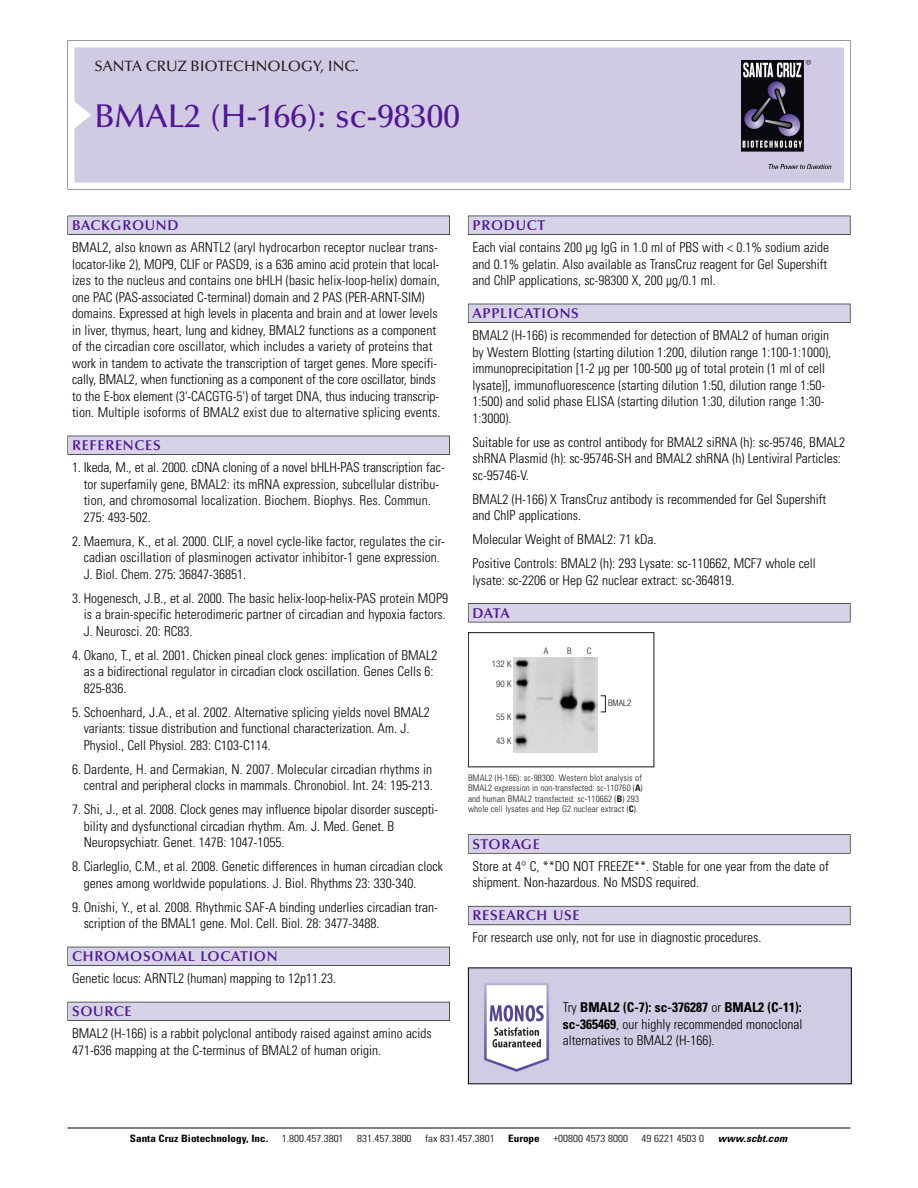
<style>
.page{position:relative;width:918px;height:1188px;background:#fff}
.page>*{position:absolute;margin:0;border:0;box-sizing:border-box;transform-origin:0 0}
.t1{font:500 33px "Optima";color:#511695}
.t2{font:500 15px "Optima";color:#231f20}
.t3{font:600 14.25px "Optima";letter-spacing:.05em;color:#511695}
.t4{font:300 condensed 13.5px/16.5px "Univers";color:#000}
.t5{font:300 condensed 10.2px "Univers";color:#000;scale:1.1 1}
.t6{font:700 condensed 10.2px "Univers";color:#000;scale:1.1 1}
.t7{font:italic 700 condensed 10.2px "Univers";letter-spacing:.005em;color:#000;scale:1.1 1}
.t8{font:9px/10.5px "Univers Condensed Light+IFSTUG";letter-spacing:.015em;color:#191919}
.t9{font:9px/19.5px "Helvetica Neue Light Cond+SFRQUZ";color:#191919;text-align:center}
.s1{font-family:"Univers Condensed Bold+JDGLYY"}
.s2{font-weight:700}
</style>
<div class="page">
<svg style="left:68px;top:40px;width:783px;height:149px"></svg>
<div style="left:74px;top:47px;width:770px;height:135px;background:#d1cae3"></div>
<img style="left:741px;top:60px;width:90px;height:108px">
<div style="left:68px;top:216px;width:382px;height:19px;background:#525155"></div>
<div style="left:68px;top:216px;width:381px;height:18px;background:#d7d3e7"></div>
<div style="left:68px;top:436px;width:382px;height:19px;background:#515055"></div>
<div style="left:68px;top:436px;width:381px;height:18px;background:#d7d3e7"></div>
<div style="left:68px;top:947px;width:382px;height:19px;background:#525158"></div>
<div style="left:68px;top:947px;width:381px;height:18px;background:#d7d3e7"></div>
<div style="left:68px;top:1002px;width:382px;height:19px;background:#54535a"></div>
<div style="left:68px;top:1002px;width:381px;height:18px;background:#d7d3e7"></div>
<div style="left:468px;top:216px;width:382px;height:19px;background:#525155"></div>
<div style="left:468px;top:216px;width:382px;height:18px;background:#d7d3e7"></div>
<div style="left:468px;top:304px;width:382px;height:19px;background:#515055"></div>
<div style="left:468px;top:304px;width:382px;height:18px;background:#d7d3e7"></div>
<div style="left:468px;top:603px;width:382px;height:19px;background:#545357"></div>
<div style="left:468px;top:604px;width:382px;height:18px;background:#d7d3e7"></div>
<div style="left:468px;top:834px;width:382px;height:20px;background:#666667"></div>
<div style="left:468px;top:835px;width:382px;height:18px;background:#d7d3e7"></div>
<div style="left:468px;top:906px;width:382px;height:19px;background:#66646d"></div>
<div style="left:468px;top:907px;width:382px;height:18px;background:#d7d3e7"></div>
<hr style="left:68px;top:1128px;width:782px;height:1px;background:#000">
<div style="left:468px;top:632px;width:186px;height:135px;border:1px solid #191919"></div>
<img style="left:513px;top:657px;width:85px;height:95px">
<img style="left:470px;top:970px;width:380px;height:112px">
<p class="t2" style="left:94px;top:61px;width:266px">SANTA CRUZ BIOTECHNOLOGY, INC.</p>
<h1 class="t1" style="left:94px;top:103px;width:367px">BMAL2 (H-166): sc-98300</h1>
<p class="t3" style="left:72px;top:219px;width:108px">BACKGROUND</p>
<p class="t4" style="left:72px;top:240px;width:370px">BMAL2, also known as ARNTL2 (aryl hydrocarbon receptor nuclear trans&shy;locator-like 2), MOP9, CLIF or PASD9, is a 636 amino acid protein that local&shy;izes to the nucleus and contains one bHLH (basic helix-loop-helix) domain, one PAC (PAS-associated C-terminal) domain and 2 PAS (PER-ARNT-SIM) domains. Expressed at high levels in placenta and brain and at lower levels in liver, thymus, heart, lung and kidney, BMAL2 functions as a component of the circadian core oscillator, which includes a variety of proteins that work in tandem to activate the transcription of target genes. More specifi&shy;cally, BMAL2, when functioning as a component of the core oscillator, binds to the E-box element (3'-CACGTG-5') of target DNA, thus inducing transcrip&shy;tion. Multiple isoforms of BMAL2 exist due to alternative splicing events.</p>
<p class="t3" style="left:72px;top:440px;width:90px">REFERENCES</p>
<p class="t4" style="left:84px;top:460px;width:363px;text-indent:-12px">1. Ikeda, M., et al. 2000. cDNA cloning of a novel bHLH-PAS transcription fac&shy;tor superfamily gene, BMAL2: its mRNA expression, subcellular distribu&shy;tion, and chromosomal localization. Biochem. Biophys. Res. Commun.<br>275: 493-502.</p>
<p class="t4" style="left:84px;top:534px;width:363px;text-indent:-12px">2. Maemura, K., et al. 2000. CLIF, a novel cycle-like factor, regulates the cir&shy;cadian oscillation of plasminogen activator inhibitor-1 gene expression.<br>J. Biol. Chem. 275: 36847-36851.</p>
<p class="t4" style="left:84px;top:591px;width:366px;text-indent:-12px">3. Hogenesch, J.B., et al. 2000. The basic helix-loop-helix-PAS protein MOP9 is a brain-specific heterodimeric partner of circadian and hypoxia factors.<br>J. Neurosci. 20: RC83.</p>
<p class="t4" style="left:84px;top:648px;width:355px;text-indent:-12px">4. Okano, T., et al. 2001. Chicken pineal clock genes: implication of BMAL2 as a bidirectional regulator in circadian clock oscillation. Genes Cells 6:<br>825-836.</p>
<p class="t4" style="left:84px;top:705px;width:348px;text-indent:-12px">5. Schoenhard, J.A., et al. 2002. Alternative splicing yields novel BMAL2 variants: tissue distribution and functional characterization. Am. J.<br>Physiol., Cell Physiol. 283: C103-C114.</p>
<p class="t4" style="left:72px;top:762px;width:362px;text-align:right">6. Dardente, H. and Cermakian, N. 2007. Molecular circadian rhythms in central and peripheral clocks in mammals. Chronobiol. Int. 24: 195-213.</p>
<p class="t4" style="left:84px;top:802px;width:356px;text-indent:-12px">7. Shi, J., et al. 2008. Clock genes may influence bipolar disorder suscepti&shy;bility and dysfunctional circadian rhythm. Am. J. Med. Genet. B<br>Neuropsychiatr. Genet. 147B: 1047-1055.</p>
<p class="t4" style="left:84px;top:859px;width:361px;text-indent:-12px">8. Ciarleglio, C.M., et al. 2008. Genetic differences in human circadian clock genes among worldwide populations. J. Biol. Rhythms 23: 330-340.</p>
<p class="t4" style="left:84px;top:900px;width:356px;text-indent:-12px">9. Onishi, Y., et al. 2008. Rhythmic SAF-A binding underlies circadian tran&shy;scription of the BMAL1 gene. Mol. Cell. Biol. 28: 3477-3488.</p>
<p class="t3" style="left:72px;top:951px;width:207px">CHROMOSOMAL LOCATION</p>
<p class="t4" style="left:72px;top:971px;width:266px">Genetic locus: ARNTL2 (human) mapping to 12p11.23.</p>
<p class="t3" style="left:72px;top:1006px;width:61px">SOURCE</p>
<p class="t4" style="left:72px;top:1026px;width:361px">BMAL2 (H-166) is a rabbit polyclonal antibody raised against amino acids<br>471-636 mapping at the C-terminus of BMAL2 of human origin.</p>
<p class="t3" style="left:473px;top:219px;width:74px">PRODUCT</p>
<p class="t4" style="left:473px;top:240px;width:358px">Each vial contains 200 µg IgG in 1.0 ml of PBS with &lt; 0.1% sodium azide and 0.1% gelatin. Also available as TransCruz reagent for Gel Supershift and ChIP applications, sc-98300 X, 200 µg/0.1 ml.</p>
<p class="t3" style="left:473px;top:308px;width:108px">APPLICATIONS</p>
<p class="t4" style="left:473px;top:328px;width:360px">BMAL2 (H-166) is recommended for detection of BMAL2 of human origin by Western Blotting (starting dilution 1:200, dilution range 1:100-1:1000), immunoprecipitation [1-2 µg per 100-500 µg of total protein (1 ml of cell lysate)], immunofluorescence (starting dilution 1:50, dilution range 1:50- 1:500) and solid phase ELISA (starting dilution 1:30, dilution range 1:30- 1:3000).</p>
<p class="t4" style="left:473px;top:435px;width:374px">Suitable for use as control antibody for BMAL2 siRNA (h): sc-95746, BMAL2 shRNA Plasmid (h): sc-95746-SH and BMAL2 shRNA (h) Lentiviral Particles: sc-95746-V.</p>
<p class="t4" style="left:473px;top:492px;width:355px">BMAL2 (H-166) X TransCruz antibody is recommended for Gel Supershift and ChIP applications.</p>
<p class="t4" style="left:473px;top:529px;width:345px;line-height:24px">Molecular Weight of BMAL2: 71 kDa.<br>Positive Controls: BMAL2 (h): 293 Lysate: sc-110662, MCF7 whole cell</p>
<p class="t4" style="left:473px;top:573px;width:264px">lysate: sc-2206 or Hep G2 nuclear extract: sc-364819.</p>
<p class="t3" style="left:473px;top:607px;width:39px">DATA</p>
<p class="t9" style="left:492px;top:655px;width:21px">132 K<br>90 K</p>
<p class="t9" style="left:496px;top:708px;width:17px">55 K</p>
<p class="t9" style="left:496px;top:731px;width:17px">43 K</p>
<p class="t9" style="left:544px;top:642px;width:6px">A</p>
<p class="t9" style="left:567px;top:642px;width:6px">B</p>
<p class="t9" style="left:587px;top:642px;width:6px">C</p>
<p class="t9" style="left:608px;top:694px;width:25px">BMAL2</p>
<p class="t8" style="left:468px;top:773px;width:176px">BMAL2 (H-166): sc-98300. Western blot analysis of BMAL2 expression in non-transfected: sc-110760 (<span class="s1">A</span>) and human BMAL2 transfected: sc-110662 (<span class="s1">B</span>) 293 whole cell lysates and Hep G2 nuclear extract (<span class="s1">C</span>).</p>
<p class="t3" style="left:473px;top:838px;width:69px">STORAGE</p>
<p class="t4" style="left:473px;top:859px;width:358px">Store at 4° C, **DO NOT FREEZE**. Stable for one year from the date of shipment. Non-hazardous. No MSDS required.</p>
<p class="t3" style="left:473px;top:910px;width:109px">RESEARCH USE</p>
<p class="t4" style="left:473px;top:931px;width:290px">For research use only, not for use in diagnostic procedures.</p>
<p class="t4" style="left:563px;top:1000px;width:241px;text-align:justify">Try <span class="s2">BMAL2 (C-7): sc-376287</span> or <span class="s2">BMAL2 (C-11): sc-365469</span>, our highly recommended monoclonal alternatives to BMAL2 (H-166).</p>
<p class="t6" style="left:130px;top:1135px;width:127px">Santa Cruz Biotechnology, Inc.</p>
<p class="t5" style="left:282px;top:1135px;width:58px">1.800.457.3801</p>
<p class="t5" style="left:357px;top:1135px;width:51px">831.457.3800</p>
<p class="t5" style="left:425px;top:1135px;width:65px">fax 831.457.3801</p>
<p class="t6" style="left:508px;top:1135px;width:30px">Europe</p>
<p class="t5" style="left:553px;top:1135px;width:69px">+00800 4573 8000</p>
<p class="t5" style="left:642px;top:1135px;width:58px">49 6221 4503 0</p>
<p class="t7" style="left:718px;top:1135px;width:64px">www.scbt.com</p>
</div>
